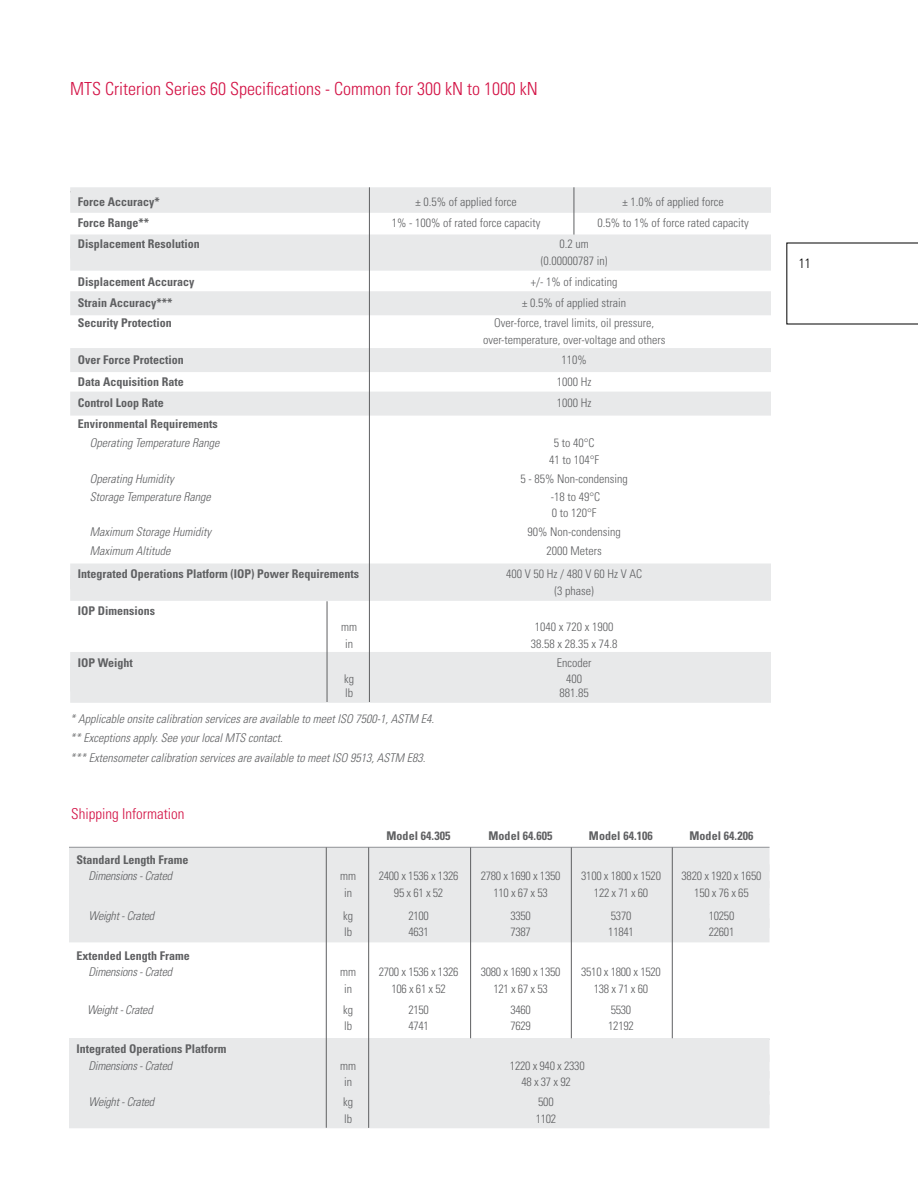
<style>
.page{position:relative;width:918px;height:1188px;background:#fff}
.page>*{position:absolute;margin:0;border:0;box-sizing:border-box;transform-origin:0 0}
.t1{font:300 condensed 18px "Univers";color:#d31245}
.t2{font:300 condensed 15px "Univers";color:#d31245}
.t3{font:300 condensed 13.5px "Univers";color:#000}
.t4{font:300 condensed 12px/16.5px "Univers";color:#5f6062;text-align:center}
.t5{font:700 condensed 12px "Univers";color:#5f6062}
.t6{font:italic 300 condensed 12px/19.5px "Univers";color:#5f6062}
.t7{font:300 condensed 12px "Univers";letter-spacing:-.02em;color:#5f6062}
.t8{font:italic 300 condensed 12px "Univers";letter-spacing:-.02em;color:#5f6062}
</style>
<div class="page">
<svg style="left:787px;top:243px;width:131px;height:81px"></svg>
<div style="left:70px;top:187px;width:701px;height:26px;background:#e8e9ea"></div>
<div style="left:70px;top:234px;width:701px;height:24px;background:#e8e9ea"></div>
<div style="left:70px;top:247px;width:701px;height:24px;background:#e8e9ea"></div>
<div style="left:70px;top:291px;width:701px;height:24px;background:#e8e9ea"></div>
<div style="left:70px;top:348px;width:701px;height:24px;background:#e8e9ea"></div>
<div style="left:70px;top:392px;width:701px;height:24px;background:#e8e9ea"></div>
<div style="left:70px;top:564px;width:701px;height:25px;background:#e8e9ea"></div>
<div style="left:70px;top:575px;width:701px;height:26px;background:#e8e9ea"></div>
<div style="left:70px;top:652px;width:701px;height:25px;background:#e8e9ea"></div>
<div style="left:70px;top:674px;width:701px;height:29px;background:#e8e9ea"></div>
<hr style="left:574px;top:187px;width:1px;height:48px;background:#5f6062">
<hr style="left:69px;top:847px;width:701px;height:1px;background:#7d7f82">
<div style="left:69px;top:848px;width:701px;height:24px;background:#e8e9ea"></div>
<div style="left:69px;top:864px;width:701px;height:24px;background:#e8e9ea"></div>
<div style="left:69px;top:881px;width:701px;height:24px;background:#e8e9ea"></div>
<div style="left:69px;top:904px;width:701px;height:24px;background:#e8e9ea"></div>
<div style="left:69px;top:918px;width:701px;height:24px;background:#e8e9ea"></div>
<div style="left:69px;top:1038px;width:701px;height:24px;background:#e8e9ea"></div>
<div style="left:69px;top:1055px;width:701px;height:24px;background:#e8e9ea"></div>
<div style="left:69px;top:1071px;width:701px;height:24px;background:#e8e9ea"></div>
<div style="left:69px;top:1091px;width:701px;height:24px;background:#e8e9ea"></div>
<div style="left:69px;top:1104px;width:701px;height:24px;background:#e8e9ea"></div>
<hr style="left:326px;top:847px;width:1px;height:281px;background:#5f6062">
<hr style="left:368px;top:847px;width:1px;height:281px;background:#5f6062">
<hr style="left:470px;top:847px;width:1px;height:191px;background:#5f6062">
<hr style="left:672px;top:847px;width:1px;height:191px;background:#5f6062">
<hr style="left:369px;top:187px;width:1px;height:515px;background:#5f6062">
<hr style="left:327px;top:601px;width:1px;height:101px;background:#5f6062">
<hr style="left:571px;top:847px;width:1px;height:191px;background:#5f6062">
<h1 class="t1" style="left:70px;top:78px;width:469px">MTS Criterion Series 60 Specifications - Common for 300 kN to 1000 kN</h1>
<p class="t5" style="left:78px;top:194px;width:83px">Force Accuracy*</p>
<p class="t4" style="left:416px;top:193px;width:103px">± 0.5% of applied force</p>
<p class="t4" style="left:623px;top:193px;width:103px">± 1.0% of applied force</p>
<p class="t5" style="left:78px;top:215px;width:73px">Force Range**</p>
<p class="t4" style="left:392px;top:214px;width:150px">1% - 100% of rated force capacity</p>
<p class="t4" style="left:598px;top:214px;width:153px">0.5% to 1% of force rated capacity</p>
<p class="t5" style="left:78px;top:236px;width:124px">Displacement Resolution</p>
<p class="t4" style="left:541px;top:236px;width:68px">0.2 um (0.00000787 in)</p>
<p class="t5" style="left:78px;top:274px;width:118px">Displacement Accuracy</p>
<p class="t4" style="left:531px;top:273px;width:88px">+/- 1% of indicating</p>
<p class="t5" style="left:78px;top:295px;width:96px">Strain Accuracy***</p>
<p class="t4" style="left:522px;top:295px;width:105px">± 0.5% of applied strain</p>
<p class="t5" style="left:78px;top:315px;width:96px">Security Protection</p>
<p class="t4" style="left:483px;top:315px;width:184px">Over-force, travel limits, oil pressure, over-temperature, over-voltage and others</p>
<p class="t5" style="left:78px;top:352px;width:107px">Over Force Protection</p>
<p class="t4" style="left:562px;top:351px;width:27px">110%</p>
<p class="t5" style="left:78px;top:374px;width:108px">Data Acquisition Rate</p>
<p class="t4" style="left:557px;top:373px;width:36px">1000 Hz</p>
<p class="t5" style="left:78px;top:396px;width:88px">Control Loop Rate</p>
<p class="t4" style="left:557px;top:395px;width:36px">1000 Hz</p>
<p class="t5" style="left:78px;top:417px;width:141px">Environmental Requirements</p>
<p class="t6" style="left:90px;top:433px;width:131px">Operating Temperature Range</p>
<p class="t4" style="left:549px;top:435px;width:52px">5 to 40°C<br>41 to 104°F</p>
<p class="t6" style="left:90px;top:469px;width:85px">Operating Humidity</p>
<p class="t4" style="left:521px;top:470px;width:109px">5 - 85% Non-condensing</p>
<p class="t6" style="left:90px;top:486px;width:123px">Storage Temperature Range</p>
<p class="t4" style="left:551px;top:488px;width:51px;text-align:left">-18 to 49°C<br>0 to 120°F</p>
<p class="t6" style="left:90px;top:522px;width:123px">Maximum Storage Humidity</p>
<p class="t4" style="left:528px;top:524px;width:95px">90% Non-condensing</p>
<p class="t6" style="left:90px;top:541px;width:82px">Maximum Altitude</p>
<p class="t4" style="left:547px;top:542px;width:57px">2000 Meters</p>
<p class="t5" style="left:78px;top:567px;width:283px">Integrated Operations Platform (IOP) Power Requirements</p>
<p class="t4" style="left:506px;top:566px;width:137px">400 V 50 Hz / 480 V 60 Hz V AC (3 phase)</p>
<p class="t5" style="left:78px;top:603px;width:79px">IOP Dimensions</p>
<p class="t4" style="left:341px;top:619px;width:18px">mm</p>
<p class="t4" style="left:535px;top:619px;width:80px">1040 x 720 x 1900</p>
<p class="t4" style="left:345px;top:635px;width:9px">in</p>
<p class="t4" style="left:531px;top:635px;width:88px">38.58 x 28.35 x 74.8</p>
<p class="t5" style="left:78px;top:655px;width:57px">IOP Weight</p>
<p class="t4" style="left:557px;top:654px;width:36px">Encoder</p>
<p class="t4" style="left:344px;top:671px;width:11px">kg</p>
<p class="t4" style="left:566px;top:671px;width:17px">400</p>
<p class="t4" style="left:345px;top:684px;width:9px">lb</p>
<p class="t4" style="left:560px;top:684px;width:31px">881.85</p>
<p class="t6" style="left:70px;top:709px;width:365px">* Applicable onsite calibration services are available to meet ISO 7500-1, ASTM E4. ** Exceptions apply. See your local MTS contact.<br>*** Extensometer calibration services are available to meet ISO 9513, ASTM E83.</p>
<p class="t2" style="left:71px;top:805px;width:115px">Shipping Information</p>
<p class="t5" style="left:386px;top:829px;width:65px">Model 64.305</p>
<p class="t5" style="left:488px;top:829px;width:65px">Model 64.605</p>
<p class="t5" style="left:589px;top:829px;width:65px">Model 64.106</p>
<p class="t5" style="left:689px;top:829px;width:65px">Model 64.206</p>
<p class="t5" style="left:76px;top:852px;width:113px">Standard Length Frame</p>
<p class="t8" style="left:88px;top:869px;width:85px">Dimensions - Crated</p>
<p class="t4" style="left:340px;top:868px;width:17px">mm</p>
<p class="t7" style="left:379px;top:869px;width:81px">2400 x 1536 x 1326</p>
<p class="t7" style="left:481px;top:869px;width:81px">2780 x 1690 x 1350</p>
<p class="t7" style="left:581px;top:869px;width:81px">3100 x 1800 x 1520</p>
<p class="t7" style="left:682px;top:869px;width:81px">3820 x 1920 x 1650</p>
<p class="t4" style="left:344px;top:884px;width:9px">in</p>
<p class="t4" style="left:394px;top:884px;width:51px">95 x 61 x 52</p>
<p class="t4" style="left:493px;top:884px;width:56px">110 x 67 x 53</p>
<p class="t4" style="left:594px;top:884px;width:56px">122 x 71 x 60</p>
<p class="t4" style="left:694px;top:884px;width:56px">150 x 76 x 65</p>
<p class="t8" style="left:88px;top:908px;width:67px">Weight - Crated</p>
<p class="t4" style="left:343px;top:907px;width:11px">kg</p>
<p class="t4" style="left:408px;top:907px;width:22px">2100</p>
<p class="t4" style="left:510px;top:907px;width:22px">3350</p>
<p class="t4" style="left:611px;top:907px;width:22px">5370</p>
<p class="t4" style="left:709px;top:907px;width:27px">10250</p>
<p class="t4" style="left:344px;top:924px;width:9px">lb</p>
<p class="t4" style="left:408px;top:924px;width:22px">4631</p>
<p class="t4" style="left:510px;top:924px;width:22px">7387</p>
<p class="t4" style="left:608px;top:924px;width:27px">11841</p>
<p class="t4" style="left:709px;top:924px;width:27px">22601</p>
<p class="t5" style="left:77px;top:948px;width:115px">Extended Length Frame</p>
<p class="t8" style="left:89px;top:965px;width:85px">Dimensions - Crated</p>
<p class="t4" style="left:340px;top:964px;width:17px">mm</p>
<p class="t7" style="left:379px;top:965px;width:81px">2700 x 1536 x 1326</p>
<p class="t7" style="left:481px;top:965px;width:81px">3080 x 1690 x 1350</p>
<p class="t7" style="left:581px;top:965px;width:81px">3510 x 1800 x 1520</p>
<p class="t4" style="left:344px;top:980px;width:9px">in</p>
<p class="t4" style="left:391px;top:980px;width:56px">106 x 61 x 52</p>
<p class="t4" style="left:493px;top:980px;width:56px">121 x 67 x 53</p>
<p class="t4" style="left:594px;top:980px;width:56px">138 x 71 x 60</p>
<p class="t8" style="left:87px;top:1002px;width:67px">Weight - Crated</p>
<p class="t4" style="left:343px;top:1001px;width:11px">kg</p>
<p class="t4" style="left:408px;top:1001px;width:22px">2150</p>
<p class="t4" style="left:510px;top:1001px;width:22px">3460</p>
<p class="t4" style="left:611px;top:1001px;width:22px">5530</p>
<p class="t4" style="left:344px;top:1018px;width:9px">lb</p>
<p class="t4" style="left:408px;top:1018px;width:22px">4741</p>
<p class="t4" style="left:510px;top:1018px;width:22px">7629</p>
<p class="t4" style="left:608px;top:1018px;width:27px">12192</p>
<p class="t5" style="left:77px;top:1042px;width:151px">Integrated Operations Platform</p>
<p class="t8" style="left:89px;top:1058px;width:85px">Dimensions - Crated</p>
<p class="t4" style="left:340px;top:1057px;width:17px">mm</p>
<p class="t7" style="left:510px;top:1058px;width:76px">1220 x 940 x 2330</p>
<p class="t4" style="left:344px;top:1074px;width:9px">in</p>
<p class="t4" style="left:521px;top:1074px;width:51px">48 x 37 x 92</p>
<p class="t8" style="left:89px;top:1095px;width:67px">Weight - Crated</p>
<p class="t4" style="left:343px;top:1094px;width:11px">kg</p>
<p class="t4" style="left:538px;top:1094px;width:17px">500</p>
<p class="t4" style="left:344px;top:1110px;width:9px">lb</p>
<p class="t4" style="left:536px;top:1110px;width:22px">1102</p>
<p class="t3" style="left:799px;top:255px;width:13px">11</p>
</div>
